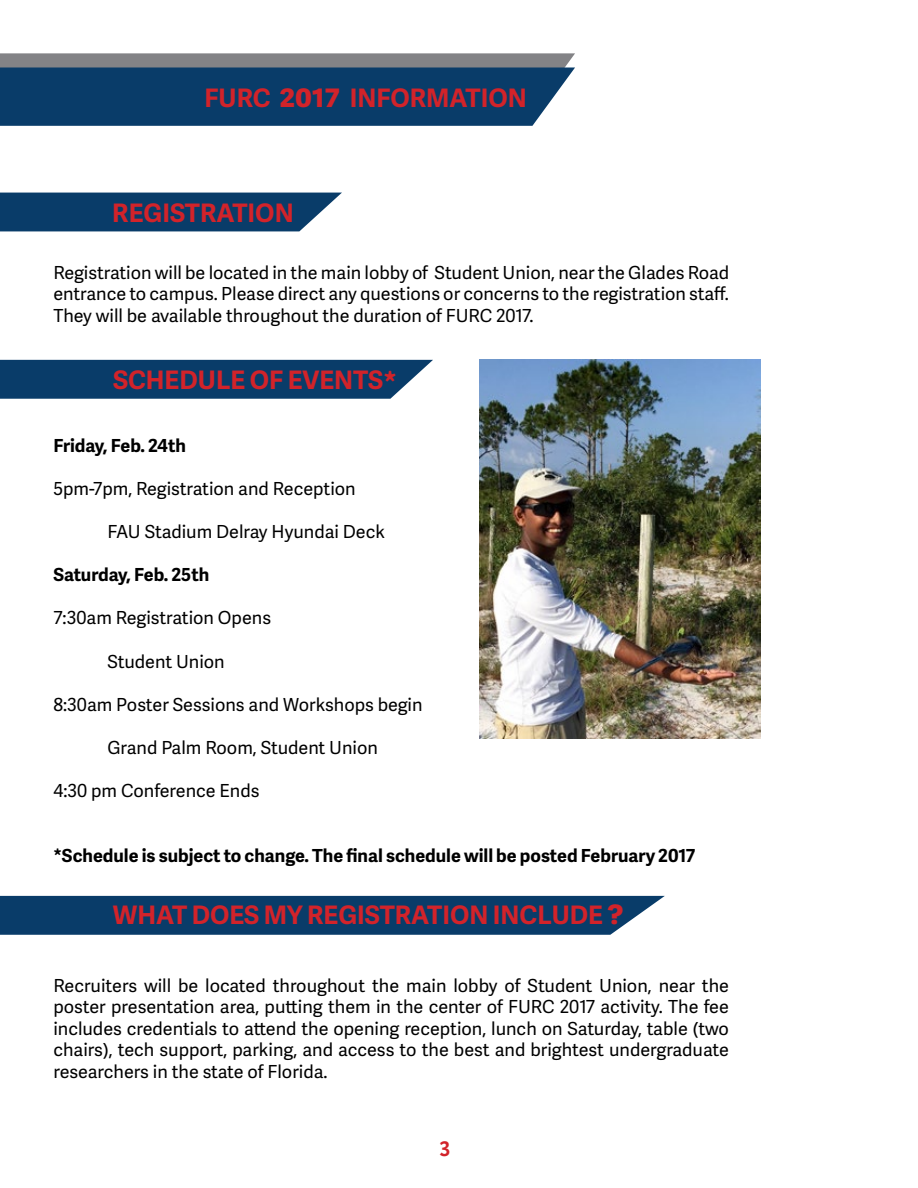
<style>
.page{position:relative;width:918px;height:1188px;background:#fff}
.page>*{position:absolute;margin:0;border:0;box-sizing:border-box;transform-origin:0 0}
.t1{font:700 25.5px "Adelle Sans";color:#d2232a}
.t2{font:700 22.5px "Gandhi Sans";color:#d2232a}
.t3{font:18px/21.6px "Adelle Sans";color:#000;text-align:justify}
.t4{font:700 18px "Adelle Sans";color:#000}
.s1{font-size:33px}
.s2{font-size:28.5px}
.s3{font-size:34.5px}
</style>
<div class="page">
<svg style="left:0;top:53px;width:575px;height:73px;background:#295073"></svg>
<div style="left:0;top:193px;width:342px;height:38px;background:#093c69"></div>
<div style="left:0;top:896px;width:665px;height:39px;background:#093c69"></div>
<svg style="left:0;top:360px;width:433px;height:39px;background:#164671"></svg>
<img style="left:479px;top:360px;width:281px;height:378px">
<h1 class="t1" style="left:205px;top:80px;width:324px">FURC <span class="s1">2017</span> INFORMATION</h1>
<h1 class="t1" style="left:112px;top:195px;width:183px">REGISTRATION</h1>
<p class="t3" style="left:53px;top:261px;width:677px">Registration will be located in the main lobby of Student Union, near the Glades Road entrance to campus. Please direct any questions or concerns to the registration staff.<br>They will be available throughout the duration of FURC 2017.</p>
<h1 class="t1" style="left:113px;top:361px;width:285px">SCHEDULE OF EVENTS<span class="s2">*</span></h1>
<p class="t4" style="left:53px;top:432px;width:134px">Friday, Feb. 24th</p>
<p class="t3" style="left:53px;top:477px;width:304px">5pm-7pm, Registration and Reception</p>
<p class="t3" style="left:107px;top:520px;width:279px">FAU Stadium Delray Hyundai Deck</p>
<p class="t4" style="left:53px;top:562px;width:157px">Saturday, Feb. 25th</p>
<p class="t3" style="left:53px;top:607px;width:219px">7:30am Registration Opens</p>
<p class="t3" style="left:107px;top:650px;width:119px">Student Union</p>
<p class="t3" style="left:53px;top:693px;width:371px">8:30am Poster Sessions and Workshops begin</p>
<p class="t3" style="left:107px;top:736px;width:272px">Grand Palm Room, Student Union</p>
<p class="t3" style="left:53px;top:779px;width:208px">4:30 pm Conference Ends</p>
<p class="t4" style="left:53px;top:842px;width:644px">*Schedule is subject to change. The final schedule will be posted February 2017</p>
<h1 class="t1" style="left:113px;top:896px;width:512px">WHAT DOES MY REGISTRATION INCLUDE <span class="s3">?</span></h1>
<p class="t3" style="left:53px;top:974px;width:677px">Recruiters will be located throughout the main lobby of Student Union, near the poster presentation area, putting them in the center of FURC 2017 activity. The fee includes credentials to attend the opening reception, lunch on Saturday, table (two chairs), tech support, parking, and access to the best and brightest undergraduate researchers in the state of Florida.</p>
<p class="t2" style="left:439px;top:1135px;width:14px">3</p>
</div>
